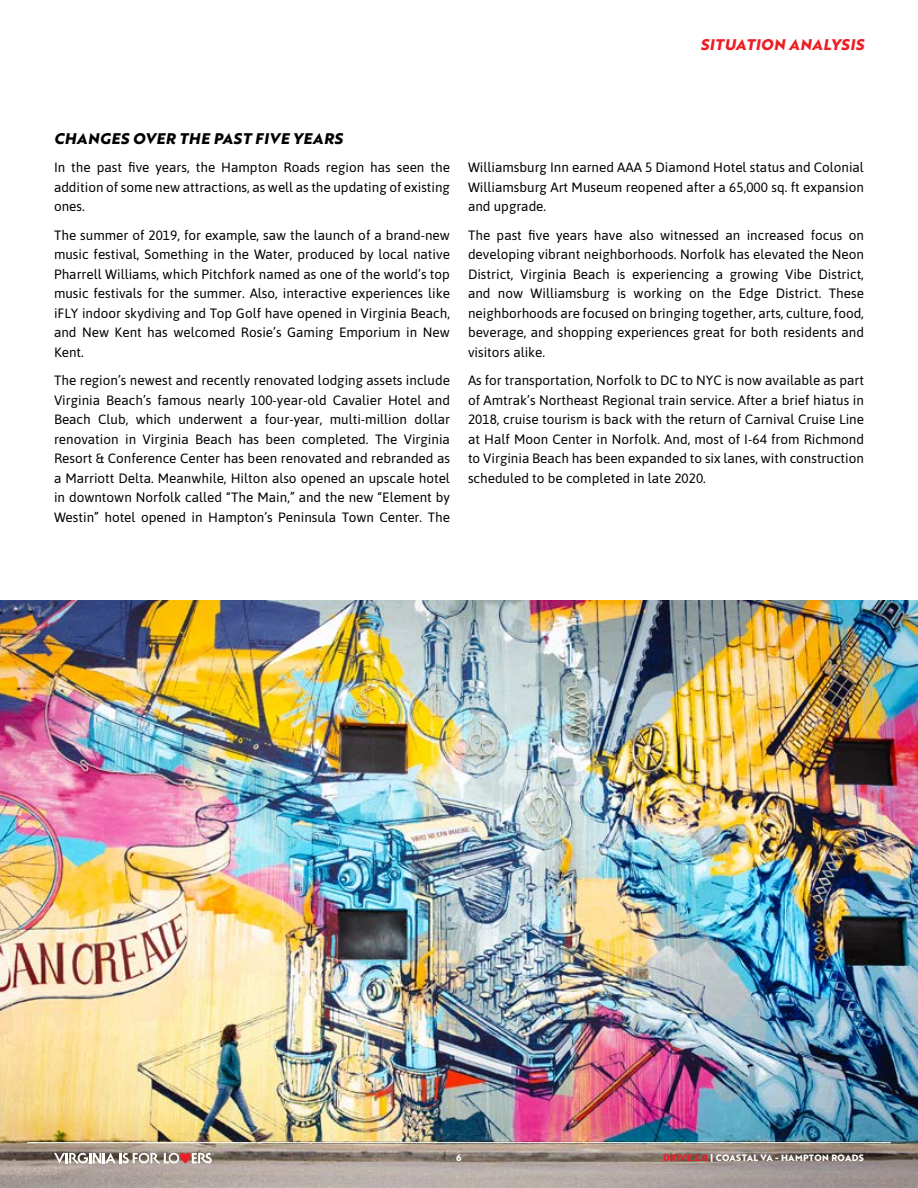
<style>
.page{position:relative;width:918px;height:1188px;background:#fff}
.page>*{position:absolute;margin:0;border:0;box-sizing:border-box;transform-origin:0 0}
.t1{font:15px "Brother 1816 Extra Bold Italic";letter-spacing:.04em;color:#000}
.t2{font:15px "Brother 1816 Extra Bold Italic";letter-spacing:.04em;color:#ed1d24}
.t3{font:13.5px/19.5px "Asap";color:#000;text-align:justify}
.t4{font:700 9px "Brother 1816 Extra";letter-spacing:.04em;color:#fff}
.s1{color:#ed1d24}
</style>
<div class="page">
<img style="left:0;top:600px;width:918px;height:588px">
<hr style="left:27px;top:1142px;width:864px;height:1px;background:#fff">
<svg style="left:54px;top:1153px;width:160px;height:10px"></svg>
<p class="t2" style="left:700px;top:33px;width:165px">SITUATION ANALYSIS</p>
<p class="t1" style="left:54px;top:127px;width:290px">CHANGES OVER THE PAST FIVE YEARS</p>
<p class="t3" style="left:54px;top:157px;width:398px">In the past five years, the Hampton Roads region has seen the addition of some new attractions, as well as the updating of existing ones.</p>
<p class="t3" style="left:54px;top:225px;width:398px">The summer of 2019, for example, saw the launch of a brand-new music festival, Something in the Water, produced by local native Pharrell Williams, which Pitchfork named as one of the world’s top music festivals for the summer. Also, interactive experiences like iFLY indoor skydiving and Top Golf have opened in Virginia Beach, and New Kent has welcomed Rosie’s Gaming Emporium in New Kent.</p>
<p class="t3" style="left:54px;top:370px;width:398px">The region’s newest and recently renovated lodging assets include Virginia Beach’s famous nearly 100-year-old Cavalier Hotel and Beach Club, which underwent a four-year, multi-million dollar renovation in Virginia Beach has been completed. The Virginia Resort &amp; Conference Center has been renovated and rebranded as a Marriott Delta. Meanwhile, Hilton also opened an upscale hotel in downtown Norfolk called “The Main,” and the new “Element by Westin” hotel opened in Hampton’s Peninsula Town Center. The</p>
<p class="t3" style="left:468px;top:157px;width:398px">Williamsburg Inn earned AAA 5 Diamond Hotel status and Colonial Williamsburg Art Museum reopened after a 65,000 sq. ft expansion and upgrade.</p>
<p class="t3" style="left:468px;top:225px;width:398px">The past five years have also witnessed an increased focus on developing vibrant neighborhoods. Norfolk has elevated the Neon District, Virginia Beach is experiencing a growing Vibe District, and now Williamsburg is working on the Edge District. These neighborhoods are focused on bringing together, arts, culture, food, beverage, and shopping experiences great for both residents and visitors alike.</p>
<p class="t3" style="left:468px;top:370px;width:398px">As for transportation, Norfolk to DC to NYC is now available as part of Amtrak’s Northeast Regional train service. After a brief hiatus in 2018, cruise tourism is back with the return of Carnival Cruise Line at Half Moon Center in Norfolk. And, most of I-64 from Richmond to Virginia Beach has been expanded to six lanes, with construction scheduled to be completed in late 2020.</p>
<p class="t4" style="left:456px;top:1151px;width:7px">6</p>
<p class="t4" style="left:663px;top:1151px;width:202px"><span class="s1">DRIVE 2.0</span> | COASTAL VA - HAMPTON ROADS</p>
</div>
